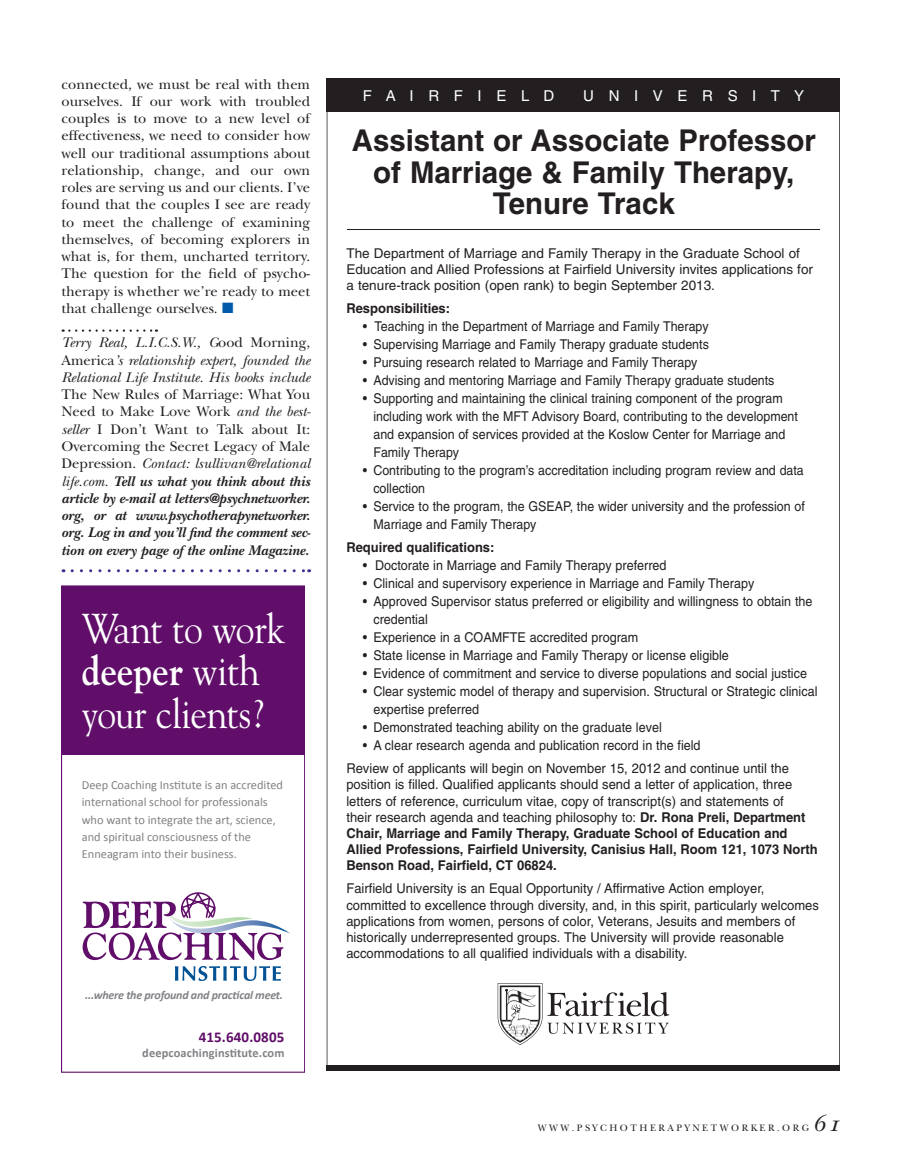
<style>
.page{position:relative;width:905px;height:1175px;background:#fff}
.page>*{position:absolute;margin:0;border:0;box-sizing:border-box;transform-origin:0 0}
.t1{font:41.55px/42px "Goudy";letter-spacing:-.02em;color:#fff;scale:.9 1}
.t2{font:700 30px/31.5px "Helvetica";color:#231f20;text-align:center}
.t3{font:24px "New Baskerville Italic Os F";color:#231f20}
.t4{font:15px "Helvetica";color:#fff}
.t5{font:700 15px "Calibri";letter-spacing:.01em;color:#600e69}
.t6{font:14.55px/17.2px "New Baskerville";color:#231f20;text-align:justify}
.t7{font:italic 700 14.55px/17.2px "New Baskerville";color:#231f20;text-align:justify}
.t8{font:italic 14.55px/17.2px "New Baskerville";color:#231f20;text-align:justify}
.t9{font:13.5px/16.2px "Helvetica";color:#231f20;scale:.96 1}
.t10{font:13.5px/18px "Helvetica";color:#231f20;scale:.93 1}
.t11{font:13.5px/18px "Helvetica";color:#231f20;scale:.92 1}
.t12{font:13.5px/16.2px "Helvetica";color:#231f20}
.t13{font:700 13.5px "Helvetica";color:#231f20;scale:.96 1}
.t14{font:12.3px/17.2px "Calibri";color:#808285}
.t15{font:700 12.3px "Calibri";letter-spacing:.01em;color:#808285}
.t16{font:italic 700 12px "Calibri";letter-spacing:-.02em;color:#808285}
.t17{font:9.75px "New Baskerville";letter-spacing:.26em;color:#231f20}
.s1{color:#015aaa}
.s2{font-style:normal}
.s3{font-weight:400;font-style:normal}
.s4{font-weight:400}
.s5{font-weight:700}
</style>
<div class="page">
<svg style="left:63px;top:329px;width:94px;height:3px"></svg>
<svg style="left:72px;top:569px;width:238px;height:3px"></svg>
<div style="left:327px;top:78px;width:513px;height:34px;background:#231f20"></div>
<hr style="left:347px;top:229px;width:473px;height:1px;background:#231f20">
<div style="left:327px;top:1065px;width:513px;height:6px;background:#231f20"></div>
<svg style="left:497px;top:983px;width:172px;height:62px"></svg>
<img style="left:502px;top:988px;width:34px;height:47px">
<div style="left:62px;top:586px;width:242px;height:168px;background:#600e69"></div>
<svg style="left:83px;top:892px;width:208px;height:68px"></svg>
<svg style="left:175px;top:966px;width:106px;height:15px"></svg>
<p class="t6" style="left:62px;top:75px;width:250px">connected, we must be real with them ourselves. If our work with troubled couples is to move to a new level of effectiveness, we need to consider how well our traditional assumptions about relationship, change, and our own roles are serving us and our clients. I’ve found that the couples I see are ready to meet the challenge of examining themselves, of becoming explorers in what is, for them, uncharted territory.<br>The question for the field of psycho&shy;therapy is whether we’re ready to meet that challenge ourselves. <span class="s1">■</span></p>
<p class="t8" style="left:62px;top:334px;width:250px">Terry Real, L.I.C.S.W., G<span class="s2">ood Morning, America</span>’s relationship expert, founded the Relational Life Institute. His books include</p>
<p class="t7" style="left:62px;top:386px;width:251px"><span class="s3">The New Rules of Marriage: What You Need to Make Love Work</span> <span class="s4">and the best&shy;seller</span> <span class="s3">I Don’t Want to Talk about It:<br>Overcoming the Secret Legacy of Male Depression.</span> <span class="s4">Contact: lsullivan@relational life.com.</span> Tell us what you think about this article by e-mail at letters@psychnetworker. org, or at www.psychotherapynetworker. org. Log in and you’ll find the comment sec&shy;tion on every page of the online Magazine.</p>
<h1 class="t1" style="left:82px;top:607px;width:227px">Want to work <span class="s5">deeper</span> with your clients?</h1>
<p class="t14" style="left:82px;top:776px;width:203px">Deep Coaching Institute is an accredited international school for professionals who want to integrate the art, science, and spiritual consciousness of the Enneagram into their business.</p>
<p class="t16" style="left:85px;top:987px;width:199px">...where the profound and practical meet.</p>
<p class="t5" style="left:199px;top:1028px;width:87px">415.640.0805</p>
<p class="t15" style="left:142px;top:1045px;width:144px">deepcoachinginstitute.com</p>
<p class="t4" style="left:363px;top:87px;width:193px">F A I R F I E L D</p>
<p class="t4" style="left:583px;top:87px;width:222px">U N I V E R S I T Y</p>
<h2 class="t2" style="left:352px;top:124px;width:465px">Assistant or Associate Professor of Marriage &amp; Family Therapy,<br>Tenure Track</h2>
<p class="t12" style="left:346px;top:245px;width:468px">The Department of Marriage and Family Therapy in the Graduate School of<br>Education and Allied Professions at Fairfield University invites applications for a tenure-track position (open rank) to begin September 2013.</p>
<p class="t13" style="left:346px;top:300px;width:110px">Responsibilities:</p>
<p class="t11" style="left:363px;top:317px;width:377px">• Teaching in the Department of Marriage and Family Therapy</p>
<p class="t11" style="left:363px;top:335px;width:377px">• Supervising Marriage and Family Therapy graduate students</p>
<p class="t11" style="left:363px;top:353px;width:365px">• Pursuing research related to Marriage and Family Therapy</p>
<p class="t11" style="left:363px;top:371px;width:449px">• Advising and mentoring Marriage and Family Therapy graduate students</p>
<p class="t11" style="left:373px;top:389px;width:463px;text-indent:-10px">• Supporting and maintaining the clinical training component of the program including work with the MFT Advisory Board, contributing to the development and expansion of services provided at the Koslow Center for Marriage and Family Therapy</p>
<p class="t11" style="left:373px;top:461px;width:469px;text-indent:-10px">• Contributing to the program’s accreditation including program review and data collection</p>
<p class="t11" style="left:373px;top:497px;width:470px;text-indent:-10px">• Service to the program, the GSEAP, the wider university and the profession of<br>Marriage and Family Therapy</p>
<p class="t13" style="left:346px;top:539px;width:156px">Required qualifications:</p>
<p class="t10" style="left:363px;top:556px;width:328px">• Doctorate in Marriage and Family Therapy preferred</p>
<p class="t10" style="left:363px;top:574px;width:422px">• Clinical and supervisory experience in Marriage and Family Therapy</p>
<p class="t10" style="left:373px;top:592px;width:473px;text-indent:-10px">• Approved Supervisor status preferred or eligibility and willingness to obtain the credential</p>
<p class="t10" style="left:363px;top:628px;width:298px">• Experience in a COAMFTE accredited program</p>
<p class="t10" style="left:363px;top:646px;width:395px">• State license in Marriage and Family Therapy or license eligible</p>
<p class="t10" style="left:363px;top:664px;width:479px">• Evidence of commitment and service to diverse populations and social justice</p>
<p class="t10" style="left:373px;top:682px;width:479px;text-indent:-10px">• Clear systemic model of therapy and supervision. Structural or Strategic clinical expertise preferred</p>
<p class="t10" style="left:363px;top:718px;width:323px">• Demonstrated teaching ability on the graduate level</p>
<p class="t10" style="left:346px;top:734px;width:477px;line-height:23px;text-indent:16px">• A clear research agenda and publication record in the field<br>Review of applicants will begin on November 15, 2012 and continue until the</p>
<p class="t9" style="left:346px;top:776px;width:492px">position is filled. Qualified applicants should send a letter of application, three letters of reference, curriculum vitae, copy of transcript(s) and statements of<br>their research agenda and teaching philosophy to: <span class="s5">Dr. Rona Preli, Department Chair, Marriage and Family Therapy, Graduate School of Education and Allied Professions, Fairfield University, Canisius Hall, Room 121, 1073 North Benson Road, Fairfield, CT 06824.</span></p>
<p class="t9" style="left:346px;top:880px;width:493px">Fairfield University is an Equal Opportunity / Affirmative Action employer, committed to excellence through diversity, and, in this spirit, particularly welcomes applications from women, persons of color, Veterans, Jesuits and members of historically underrepresented groups. The University will provide reasonable accommodations to all qualified individuals with a disability.</p>
<p class="t17" style="left:538px;top:1122px;width:12px">www</p>
<p class="t17" style="left:571px;top:1122px;width:230px">.psychot her apyn etw ork er .org</p>
<h3 class="t3" style="left:811px;top:1109px;width:30px">61</h3>
</div>
